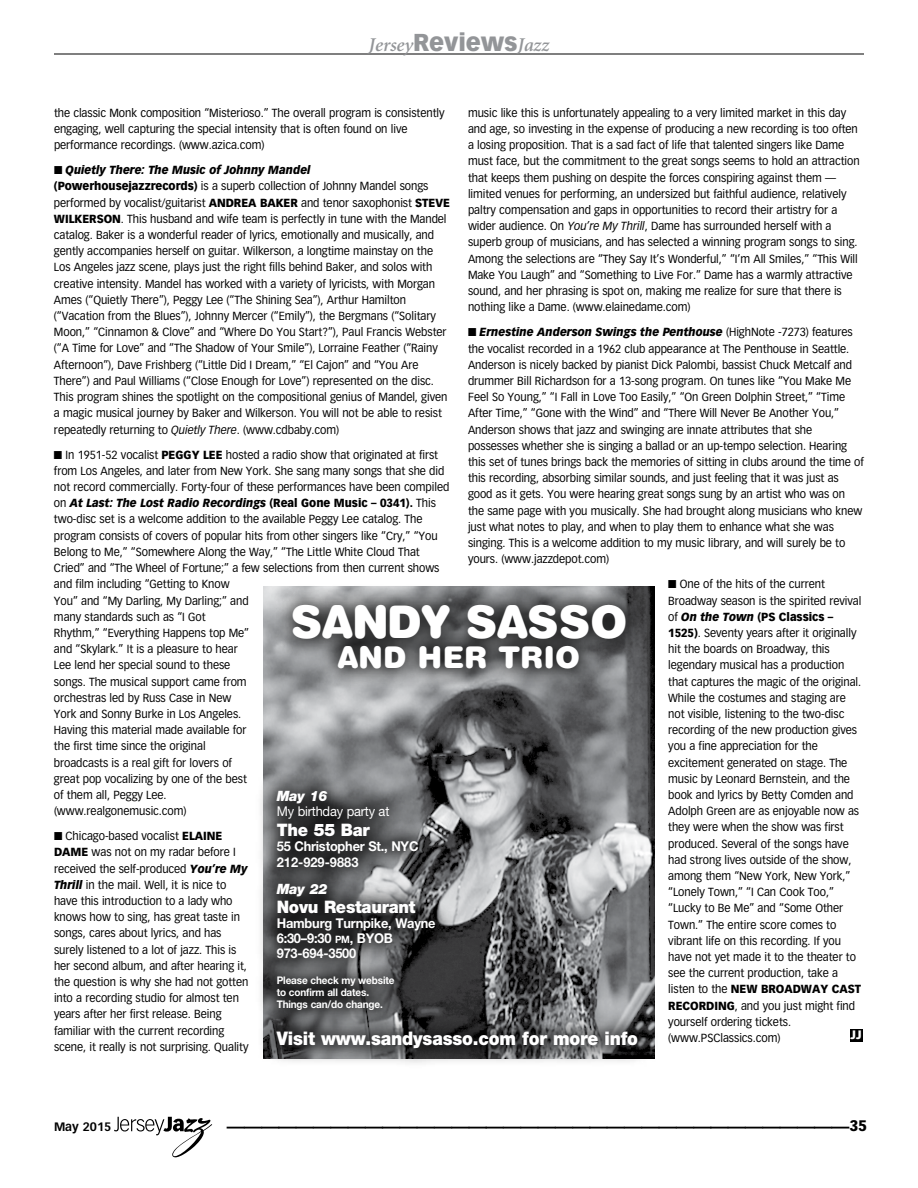
<style>
.page{position:relative;width:918px;height:1188px;background:#fff}
.page>*{position:absolute;margin:0;border:0;box-sizing:border-box;transform-origin:0 0}
.t1{font:900 45px "Helvetica Rounded";letter-spacing:-.02em;color:#fff}
.t2{font:700 36px "Vectora LH";color:#000}
.t3{font:900 30px "Helvetica Rounded";color:#fff}
.t4{font:italic 600 19.5px "Minion";letter-spacing:-.005em;color:#939598}
.t5{font:900 18.75px "Helvetica Neue";letter-spacing:-.01em;color:#fff;scale:.92 1}
.t6{font:900 17.25px "Helvetica Neue";letter-spacing:-.015em;color:#fff;scale:.95 1}
.t7{font:900 15px "Vectora LH";color:#000}
.t8{font:italic 900 14.25px "Helvetica Neue";letter-spacing:-.015em;color:#fff;scale:.95 1}
.t9{font:700 13.5px/15px "Helvetica Neue";letter-spacing:-.015em;color:#fff;scale:.95 1}
.t10{font:13.5px "Helvetica Neue";letter-spacing:-.015em;color:#fff;scale:.95 1}
.t11{font:700 12px "Vectora LH";color:#000}
.t12{font:900 12px "Vectora LH";color:#fff}
.t13{font:11.55px/16.2px "Vectora LH";letter-spacing:-.005em;color:#000;scale:.95 1}
.t14{font:900 11.55px "Vectora LH";color:#000;scale:.95 1}
.t15{font:700 10.5px/12px "Helvetica Neue";letter-spacing:-.015em;color:#fff;scale:.95 1}
.s1{font-family:"Vectora LH";font-weight:900;font-style:normal;font-size:24px}
.s2{font-style:italic}
.s3{font-weight:900;font-style:italic}
.s4{font-weight:900}
.s5{font-size:10.2px}
</style>
<div class="page">
<hr style="left:54px;top:54px;width:810px;height:1px;background:#000">
<svg style="left:114px;top:1117px;width:98px;height:40px"></svg>
<div style="left:850px;top:1029px;width:12px;height:13px;background:#000"></div>
<img style="left:263px;top:586px;width:392px;height:184px">
<div style="left:255px;top:770px;width:404px;height:300px;background:#000;opacity:.75"></div>
<div style="left:272px;top:584px;width:375px;height:106px;background:#000;opacity:.75"></div>
<h3 class="t4" style="left:369px;top:35px;width:182px">Jersey<span class="s1">Reviews</span>Jazz</h3>
<p class="t13" style="left:468px;top:105px;width:414px">music like this is unfortunately appealing to a very limited market in this day and age, so investing in the expense of producing a new recording is too often a losing proposition. That is a sad fact of life that talented singers like Dame must face, but the commitment to the great songs seems to hold an attraction that keeps them pushing on despite the forces conspiring against them — limited venues for performing, an undersized but faithful audience, relatively paltry compensation and gaps in opportunities to record their artistry for a wider audience. On <span class="s2">You’re My Thrill</span>, Dame has surrounded herself with a superb group of musicians, and has selected a winning program songs to sing.<br>Among the selections are “They Say It’s Wonderful,” “I’m All Smiles,” “This Will Make You Laugh” and “Something to Live For.” Dame has a warmly attractive sound, and her phrasing is spot on, making me realize for sure that there is nothing like a Dame. (www.elainedame.com)</p>
<p class="t13" style="left:468px;top:324px;width:418px">■ <span class="s3">Ernestine Anderson Swings the Penthouse</span> (HighNote -7273) features the vocalist recorded in a 1962 club appearance at The Penthouse in Seattle.<br>Anderson is nicely backed by pianist Dick Palombi, bassist Chuck Metcalf and drummer Bill Richardson for a 13-song program. On tunes like “You Make Me Feel So Young,” “I Fall in Love Too Easily,” “On Green Dolphin Street,” “Time After Time,” “Gone with the Wind” and “There Will Never Be Another You,” Anderson shows that jazz and swinging are innate attributes that she possesses whether she is singing a ballad or an up-tempo selection. Hearing this set of tunes brings back the memories of sitting in clubs around the time of this recording, absorbing similar sounds, and just feeling that it was just as good as it gets. You were hearing great songs sung by an artist who was on the same page with you musically. She had brought along musicians who knew just what notes to play, and when to play them to enhance what she was singing. This is a welcome addition to my music library, and will surely be to yours. (www.jazzdepot.com)</p>
<p class="t13" style="left:668px;top:576px;width:205px">■ One of the hits of the current Broadway season is the spirited revival of <span class="s3">On the Town</span> <span class="s4">(PS Classics – 1525)</span>. Seventy years after it originally hit the boards on Broadway, this legendary musical has a production that captures the magic of the original.<br>While the costumes and staging are not visible, listening to the two-disc recording of the new production gives you a fine appreciation for the excitement generated on stage. The music by Leonard Bernstein, and the book and lyrics by Betty Comden and Adolph Green are as enjoyable now as they were when the show was first produced. Several of the songs have had strong lives outside of the show, among them “New York, New York,” “Lonely Town,” “I Can Cook Too,” “Lucky to Be Me” and “Some Other Town.” The entire score comes to vibrant life on this recording. If you have not yet made it to the theater to see the current production, take a listen to the <span class="s4">NEW BROADWAY</span></p>
<p class="t13" style="left:54px;top:105px;width:413px">the classic Monk composition “Misterioso.” The overall program is consistently engaging, well capturing the special intensity that is often found on live performance recordings. (www.azica.com)</p>
<p class="t13" style="left:54px;top:162px;width:418px">■ <span class="s3">Quietly There: The Music of Johnny Mandel </span><span class="s4">(Powerhousejazzrecords)</span> is a superb collection of Johnny Mandel songs performed by vocalist/guitarist <span class="s4">An drea Baker</span> and tenor saxophonist <span class="s4">Steve Wilk</span></p>
<p class="t13" style="left:54px;top:211px;width:416px;text-indent:28px"><span class="s4">erson</span>. This husband and wife team is perfectly in tune with the Mandel catalog. Baker is a wonderful reader of lyrics, emotionally and musically, and gently accompanies herself on guitar. Wilkerson, a longtime mainstay on the Los Angeles jazz scene, plays just the right fills behind Baker, and solos with creative intensity. Mandel has worked with a variety of lyricists, with Morgan Ames (“Quietly There”), Peggy Lee (“The Shining Sea”), Arthur Hamilton (“Vacation from the Blues”), Johnny Mercer (“Emily”), the Bergmans (“Solitary Moon,” “Cinnamon &amp; Clove” and “Where Do You Start?”), Paul Francis Webster (“A Time for Love” and “The Shadow of Your Smile”), Lorraine Feather (“Rainy Afternoon”), Dave Frishberg (“Little Did I Dream,” “El Cajon” and “You Are There”) and Paul Williams (“Close Enough for Love”) represented on the disc.<br>This program shines the spotlight on the compositional genius of Mandel, given a magic musical journey by Baker and Wilkerson. You will not be able to resist repeatedly returning to <span class="s2">Quietly There</span>. (www.cdbaby.com)</p>
<p class="t13" style="left:54px;top:447px;width:418px">■ In 1951-52 vocalist <span class="s4">PEGGY LEE</span> hosted a radio show that originated at first from Los Angeles, and later from New York. She sang many songs that she did not record commercially. Forty-four of these performances have been compiled on <span class="s3">At Last: The Lost Radio Recordings</span> <span class="s4">(Real Gone Music – 0341).</span> This two-disc set is a welcome addition to the available Peggy Lee catalog. The program consists of covers of popular hits from other singers like “Cry,” “You Belong to Me,” “Somewhere Along the Way,” “The Little White Cloud That Cried” and “The Wheel of Fortune;” a few selections from then current shows and film including “Getting to Know<br>You” and “My Darling, My Darling;” and<br>many standards such as “I Got<br>Rhythm,” “Everything Happens top Me”<br>and “Skylark.” It is a pleasure to hear<br>Lee lend her special sound to these<br>songs. The musical support came from<br>orchestras led by Russ Case in New<br>York and Sonny Burke in Los Angeles.<br>Having this material made available for<br>the first time since the original<br>broadcasts is a real gift for lovers of<br>great pop vocalizing by one of the best<br>of them all, Peggy Lee.<br>(www.realgonemusic.com)</p>
<p class="t13" style="left:54px;top:828px;width:206px">■ Chicago-based vocalist <span class="s4">E LAINE DAME</span> was not on my radar before I received the self-produced <span class="s3">You’re My Thrill</span> in the mail. Well, it is nice to have this introduction to a lady who knows how to sing, has great taste in songs, cares about lyrics, and has surely listened to a lot of jazz. This is her second album, and after hearing it, the question is why she had not gotten into a recording studio for almost ten years after her first release. Being familiar with the current recording scene, it really is not surprising. Quality</p>
<h1 class="t1" style="left:290px;top:593px;width:339px">SANDY SASSO</h1>
<h3 class="t3" style="left:338px;top:638px;width:244px">AND HER TRIO</h3>
<p class="t8" style="left:277px;top:788px;width:55px">May 16</p>
<p class="t10" style="left:277px;top:804px;width:120px">My birthday party at</p>
<h3 class="t6" style="left:277px;top:820px;width:99px">The 55 Bar</h3>
<p class="t9" style="left:277px;top:838px;width:151px;line-height:16.5px">55 Christopher St., NYC<br>212-929-9883</p>
<p class="t8" style="left:277px;top:880px;width:55px">May 22</p>
<h3 class="t6" style="left:277px;top:897px;width:148px">Novu Restaurant</h3>
<p class="t9" style="left:277px;top:916px;width:169px">Hamburg Turnpike, Wayne<br>6:30–9:30 <span class="s5">pm</span>, BYOB<br>973-694-3500</p>
<p class="t15" style="left:277px;top:974px;width:125px">Please check my website to confirm all dates.<br>Things can/do change.</p>
<h3 class="t5" style="left:277px;top:1027px;width:394px">Visit www.sandysasso.com for more info</h3>
<p class="t14" style="left:832px;top:982px;width:29px">CAST</p>
<p class="t13" style="left:668px;top:998px;width:198px;text-indent:46px"><span class="s4">ING</span>, and you just might find yourself ordering tickets. (www.PSClassics.com)</p>
<p class="t14" style="left:668px;top:998px;width:9px">RECORD</p>
<p class="t12" style="left:851px;top:1028px;width:13px">JJ</p>
<p class="t11" style="left:54px;top:1120px;width:59px">May 2015</p>
<h2 class="t2" style="left:227px;top:1089px;width:624px">____________________________________</h2>
<p class="t7" style="left:849px;top:1117px;width:19px">35</p>
</div>
